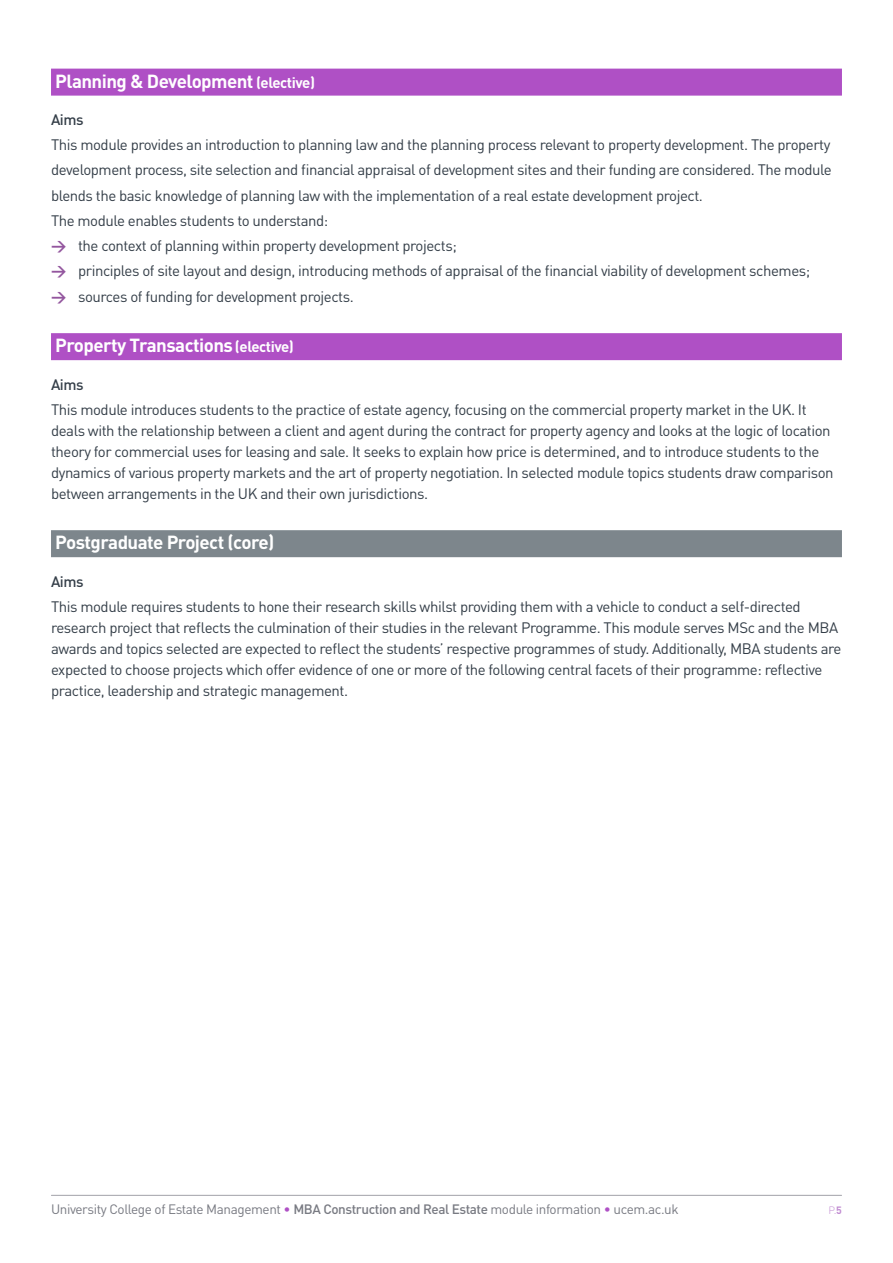
<style>
.page{position:relative;width:893px;height:1263px;background:#fff}
.page>*{position:absolute;margin:0;border:0;box-sizing:border-box;transform-origin:0 0}
.t1{font:700 18.75px "DINOT";letter-spacing:-.03em;color:#fff}
.t2{font:15px/21px "DINOT";letter-spacing:-.03em;color:#343e48}
.t3{font:500 15px "DINOT";letter-spacing:-.03em;color:#343e48}
.t4{font:13.5px "DINOT";letter-spacing:-.03em;color:#787a82}
.t5{font:300 10.5px "DINOT";color:#c28dd2}
.s1{font-size:15px}
.s2{font-weight:700;color:#93569e}
.s3{color:#af50c5}
.s4{font-weight:500}
.s5{font-weight:700}
</style>
<div class="page">
<hr style="left:51px;top:1195px;width:791px;height:1px;background:#a1a1a8">
<div style="left:51px;top:69px;width:791px;height:27px;background:#af50c5"></div>
<div style="left:51px;top:333px;width:791px;height:27px;background:#af50c5"></div>
<div style="left:51px;top:530px;width:791px;height:27px;background:#7d868c"></div>
<p class="t1" style="left:55px;top:68px;width:261px">Planning &amp; Development <span class="s1">(elective)</span></p>
<p class="t3" style="left:51px;top:109px;width:34px">Aims</p>
<p class="t2" style="left:51px;top:132px;width:782px;line-height:25.2px">This module provides an introduction to planning law and the planning process relevant to property development. The property development process, site selection and financial appraisal of development sites and their funding are considered. The module blends the basic knowledge of planning law with the implementation of a real estate development project.<br>The module enables students to understand:</p>
<p class="t2" style="left:51px;top:235px;width:407px"><span class="s2">→</span> the context of planning within property development projects;</p>
<p class="t2" style="left:51px;top:260px;width:761px"><span class="s2">→</span> principles of site layout and design, introducing methods of appraisal of the financial viability of development schemes;</p>
<p class="t2" style="left:51px;top:285px;width:304px"><span class="s2">→</span> sources of funding for development projects.</p>
<p class="t1" style="left:55px;top:333px;width:240px">Property Transactions <span class="s1">(elective)</span></p>
<p class="t3" style="left:51px;top:374px;width:34px">Aims</p>
<p class="t2" style="left:51px;top:398px;width:784px">This module introduces students to the practice of estate agency, focusing on the commercial property market in the UK. It deals with the relationship between a client and agent during the contract for property agency and looks at the logic of location theory for commercial uses for leasing and sale. It seeks to explain how price is determined, and to introduce students to the dynamics of various property markets and the art of property negotiation. In selected module topics students draw comparison between arrangements in the UK and their own jurisdictions.</p>
<p class="t1" style="left:55px;top:530px;width:221px">Postgraduate Project (core)</p>
<p class="t3" style="left:51px;top:571px;width:34px">Aims</p>
<p class="t2" style="left:51px;top:595px;width:792px">This module requires students to hone their research skills whilst providing them with a vehicle to conduct a self-directed research project that reflects the culmination of their studies in the relevant Programme. This module serves MSc and the MBA awards and topics selected are expected to reflect the students’ respective programmes of study. Additionally, MBA students are expected to choose projects which offer evidence of one or more of the following central facets of their programme: reflective practice, leadership and strategic management.</p>
<p class="t4" style="left:51px;top:1200px;width:629px">University College of Estate Management <span class="s3">•</span> <span class="s4">MBA Construction and Real Estate</span> module information <span class="s3">•</span> ucem.ac.uk</p>
<p class="t5" style="left:829px;top:1203px;width:15px">P.<span class="s5">5</span></p>
</div>
